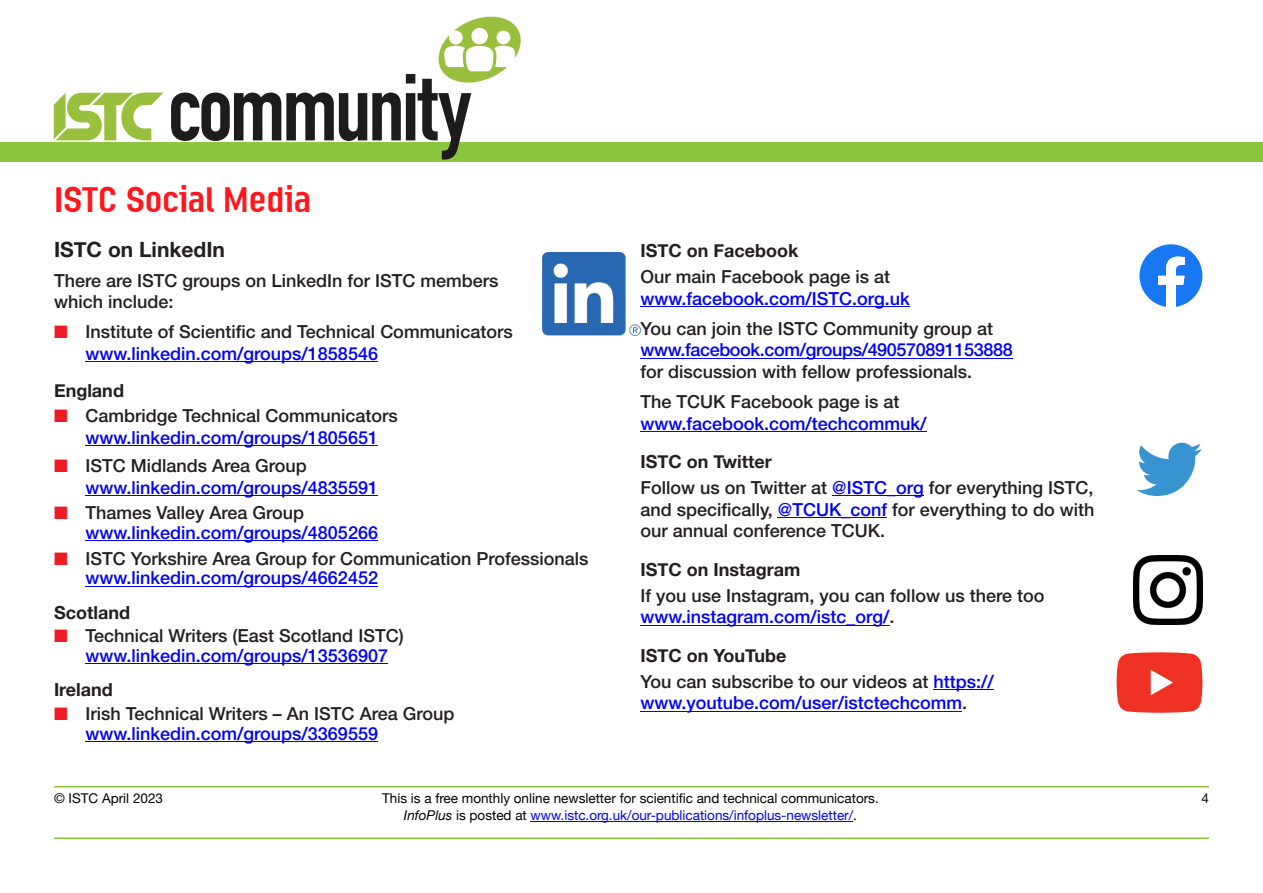
<style>
.page{position:relative;width:1263px;height:893px;background:#fff}
.page>*{position:absolute;margin:0;border:0;box-sizing:border-box;transform-origin:0 0}
.t1{font:36px "Linotype Ordinar";color:#ff171b}
.t2{font:700 21px "Helvetica Neue";color:#231f20}
.t3{font:500 18px/21.6px "Helvetica Neue LT Pro";color:#231f20}
.t4{font:500 18px/21.6px "Helvetica Neue LT Pro";color:#00f}
.t5{font:700 18px "Helvetica Neue";color:#231f20}
.t6{font:500 18px "Helvetica Neue LT Pro";letter-spacing:-.02em;color:#00f}
.t7{font:13.5px/16.2px "Helvetica Neue";color:#000;text-align:center}
.t8{font:13.5px "Helvetica Neue";color:#000}
.s1{color:#ed1c24}
.s2{color:#00f}
.s3{color:#231f20}
.s4{font-style:italic}
</style>
<div class="page">
<hr style="left:54px;top:837px;width:1155px;height:2px;background:#8cc63f">
<hr style="left:54px;top:786px;width:1155px;height:1px;background:#8cc63f">
<hr style="left:531px;top:821px;width:322px;height:1px;background:#00f">
<div style="left:0;top:142px;width:1263px;height:20px;background:#8cc63f"></div>
<svg style="left:171px;top:16px;width:350px;height:144px"></svg>
<svg style="left:54px;top:93px;width:109px;height:47px"></svg>
<hr style="left:85px;top:361px;width:293px;height:1px;background:#00f">
<hr style="left:85px;top:445px;width:293px;height:1px;background:#00f">
<hr style="left:85px;top:495px;width:293px;height:1px;background:#00f">
<hr style="left:85px;top:540px;width:293px;height:1px;background:#00f">
<hr style="left:85px;top:586px;width:293px;height:1px;background:#00f">
<hr style="left:85px;top:663px;width:303px;height:1px;background:#00f">
<hr style="left:85px;top:741px;width:293px;height:1px;background:#00f">
<img style="left:542px;top:252px;width:98px;height:84px">
<hr style="left:640px;top:306px;width:270px;height:1px;background:#00f">
<hr style="left:640px;top:358px;width:373px;height:1px;background:#00f">
<hr style="left:640px;top:431px;width:287px;height:1px;background:#00f">
<hr style="left:832px;top:495px;width:92px;height:1px;background:#00f">
<hr style="left:778px;top:517px;width:109px;height:1px;background:#00f">
<hr style="left:640px;top:625px;width:250px;height:1px;background:#00f">
<hr style="left:933px;top:689px;width:61px;height:1px;background:#00f">
<hr style="left:640px;top:711px;width:322px;height:1px;background:#00f">
<svg style="left:1139px;top:244px;width:63px;height:63px"></svg>
<svg style="left:1136px;top:443px;width:66px;height:53px"></svg>
<svg style="left:1116px;top:652px;width:86px;height:61px;background:#f04a3e"></svg>
<img style="left:1133px;top:556px;width:69px;height:68px">
<h1 class="t1" style="left:54px;top:179px;width:259px">ISTC Social Media</h1>
<p class="t2" style="left:54px;top:236px;width:173px">ISTC on LinkedIn</p>
<p class="t3" style="left:54px;top:272px;width:446px">There are ISTC groups on LinkedIn for ISTC members which include:</p>
<p class="t3" style="left:85px;top:324px;width:429px;text-indent:-31px"><span class="s1">■</span> Institute of Scientific and Technical Communicators <span class="s2">www.linkedin.com/groups/1858546</span></p>
<p class="t5" style="left:54px;top:379px;width:71px">England</p>
<p class="t3" style="left:85px;top:408px;width:314px;text-indent:-31px"><span class="s1">■</span> Cambridge Technical Communicators <span class="s2">www.linkedin.com/groups/1805651</span></p>
<p class="t4" style="left:85px;top:457px;width:294px;text-indent:-31px"><span class="s1">■</span> <span class="s3">ISTC Midlands Area Group </span>www.linkedin.com/groups/4835591</p>
<p class="t4" style="left:85px;top:506px;width:294px;line-height:19.5px;text-indent:-31px"><span class="s1">■</span> <span class="s3">Thames Valley Area Group </span>www.linkedin.com/groups/4805266</p>
<p class="t3" style="left:85px;top:551px;width:504px;line-height:19.5px;text-indent:-31px"><span class="s1">■</span> ISTC Yorkshire Area Group for Communication Professionals <span class="s2">www.linkedin.com/groups/4662452</span></p>
<p class="t5" style="left:54px;top:601px;width:77px">Scotland</p>
<p class="t3" style="left:85px;top:629px;width:320px;line-height:19.5px;text-indent:-31px"><span class="s1">■</span> Technical Writers (East Scotland ISTC) <span class="s2">www.linkedin.com/groups/13536907</span></p>
<p class="t5" style="left:54px;top:679px;width:60px">Ireland</p>
<p class="t3" style="left:85px;top:706px;width:370px;line-height:19.5px;text-indent:-31px"><span class="s1">■</span> Irish Technical Writers – An ISTC Area Group <span class="s2">www.linkedin.com/groups/3369559</span></p>
<p class="t5" style="left:640px;top:240px;width:160px">ISTC on Facebook</p>
<p class="t3" style="left:640px;top:268px;width:251px">Our main Facebook page is at</p>
<p class="t4" style="left:640px;top:290px;width:271px">www.facebook.com/ISTC.org.uk</p>
<p class="t3" style="left:640px;top:320px;width:354px">You can join the ISTC Community group at</p>
<p class="t6" style="left:640px;top:343px;width:374px">www.facebook.com/groups/490570891153888</p>
<p class="t3" style="left:640px;top:359px;width:333px;line-height:30.2px">for discussion with fellow professionals.<br>The TCUK Facebook page is at</p>
<p class="t4" style="left:640px;top:415px;width:288px">www.facebook.com/techcommuk/</p>
<p class="t5" style="left:640px;top:451px;width:133px">ISTC on Twitter</p>
<p class="t3" style="left:640px;top:479px;width:455px;text-align:justify">Follow us on Twitter at <span class="s2">@ISTC_org</span> for everything ISTC, and specifically, <span class="s2">@TCUK_conf</span> for everything to do with our annual conference TCUK.</p>
<p class="t5" style="left:640px;top:558px;width:161px">ISTC on Instagram</p>
<p class="t3" style="left:640px;top:587px;width:405px">If you use Instagram, you can follow us there too <span class="s2">www.instagram.com/istc_org/</span>.</p>
<p class="t5" style="left:640px;top:644px;width:148px">ISTC on YouTube</p>
<p class="t4" style="left:640px;top:673px;width:355px"><span class="s3">You can subscribe to our videos at</span> https:// www.youtube.com/user/istctechcomm<span class="s3">.</span></p>
<p class="t8" style="left:54px;top:793px;width:111px">© ISTC April 2023</p>
<p class="t8" style="left:1201px;top:794px;width:9px">4</p>
<p class="t7" style="left:382px;top:790px;width:498px">This is a free monthly online newsletter for scientific and technical communicators.<br><span class="s4">InfoPlus</span> is posted at <span class="s2">www.istc.org.uk/our-publications/infoplus-newsletter/</span>.</p>
</div>
